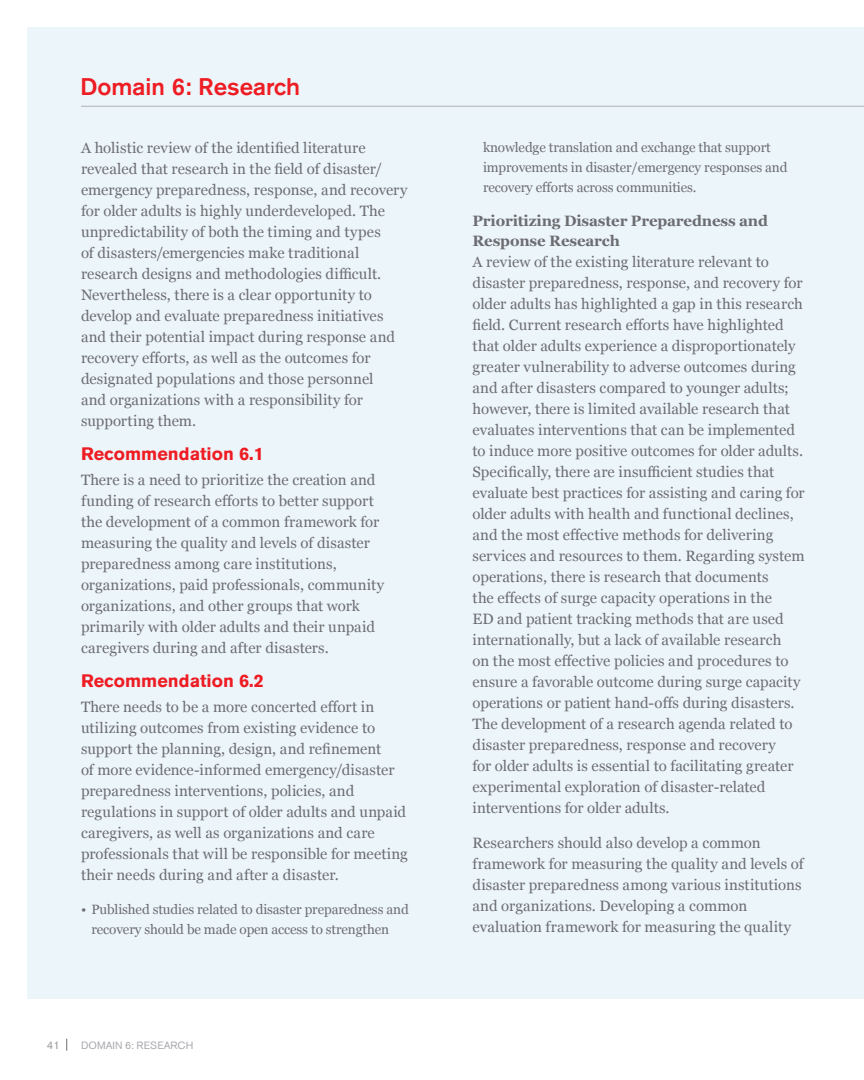
<style>
.page{position:relative;width:864px;height:1080px;background:#fff}
.page>*{position:absolute;margin:0;border:0;box-sizing:border-box;transform-origin:0 0}
.t1{font:500 24px "Akzidenz Grotesk Std";color:#ee1d23}
.t2{font:700 18px "Akzidenz Grotesk Std";color:#ee1d23}
.t3{font:15px/21px "Georgia";letter-spacing:.005em;color:#6c6d70}
.t4{font:700 15px/20.2px "Georgia";letter-spacing:-.01em;color:#6c6d70}
.t5{font:13.5px/20.2px "Georgia";letter-spacing:-.01em;color:#6c6d70}
.t6{font:11.25px "Akzidenz Grotesk Std";color:#9c9ea1}
.t7{font:10.5px "Akzidenz Grotesk Std";letter-spacing:.015em;color:#a8a9ad}
</style>
<div class="page">
<div style="left:27px;top:27px;width:837px;height:972px;background:#ecf5fa"></div>
<hr style="left:81px;top:106px;width:783px;height:1px;background:#b2b3b7">
<svg style="left:66px;top:1039px;width:1px;height:12px"></svg>
<h1 class="t1" style="left:80px;top:72px;width:221px">Domain 6: Research</h1>
<p class="t3" style="left:81px;top:137px;width:328px">A holistic review of the identified literature revealed that research in the field of disaster/ emergency preparedness, response, and recovery for older adults is highly underdeveloped. The unpredictability of both the timing and types<br>of disasters/emergencies make traditional research designs and methodologies difficult.<br>Nevertheless, there is a clear opportunity to develop and evaluate preparedness initiatives and their potential impact during response and recovery efforts, as well as the outcomes for designated populations and those personnel<br>and organizations with a responsibility for supporting them.</p>
<p class="t2" style="left:81px;top:443px;width:184px">Recommendation 6.1</p>
<p class="t3" style="left:81px;top:469px;width:305px">There is a need to prioritize the creation and funding of research efforts to better support the development of a common framework for measuring the quality and levels of disaster preparedness among care institutions, organizations, paid professionals, community organizations, and other groups that work primarily with older adults and their unpaid caregivers during and after disasters.</p>
<p class="t2" style="left:81px;top:670px;width:184px">Recommendation 6.2</p>
<p class="t3" style="left:81px;top:696px;width:328px">There needs to be a more concerted effort in utilizing outcomes from existing evidence to support the planning, design, and refinement<br>of more evidence-informed emergency/disaster preparedness interventions, policies, and regulations in support of older adults and unpaid caregivers, as well as organizations and care professionals that will be responsible for meeting their needs during and after a disaster.</p>
<p class="t5" style="left:92px;top:899px;width:319px;text-indent:-11px">• Published studies related to disaster preparedness and recovery should be made open access to strengthen</p>
<p class="t6" style="left:47px;top:1038px;width:15px">41</p>
<p class="t7" style="left:81px;top:1039px;width:114px">DOMAIN 6: RESEARCH</p>
<p class="t5" style="left:483px;top:137px;width:306px">knowledge translation and exchange that support improvements in disaster/emergency responses and recovery efforts across communities.</p>
<p class="t4" style="left:472px;top:210px;width:297px">Prioritizing Disaster Preparedness and<br>Response Research</p>
<p class="t3" style="left:472px;top:251px;width:334px">A review of the existing literature relevant to disaster preparedness, response, and recovery for older adults has highlighted a gap in this research field. Current research efforts have highlighted that older adults experience a disproportionately greater vulnerability to adverse outcomes during and after disasters compared to younger adults; however, there is limited available research that evaluates interventions that can be implemented to induce more positive outcomes for older adults.<br>Specifically, there are insufficient studies that evaluate best practices for assisting and caring for older adults with health and functional declines, and the most effective methods for delivering services and resources to them. Regarding system operations, there is research that documents<br>the effects of surge capacity operations in the<br>ED and patient tracking methods that are used internationally, but a lack of available research<br>on the most effective policies and procedures to ensure a favorable outcome during surge capacity operations or patient hand-offs during disasters.<br>The development of a research agenda related to disaster preparedness, response and recovery<br>for older adults is essential to facilitating greater experimental exploration of disaster-related interventions for older adults.</p>
<p class="t3" style="left:472px;top:832px;width:333px">Researchers should also develop a common framework for measuring the quality and levels of disaster preparedness among various institutions and organizations. Developing a common evaluation framework for measuring the quality</p>
</div>
